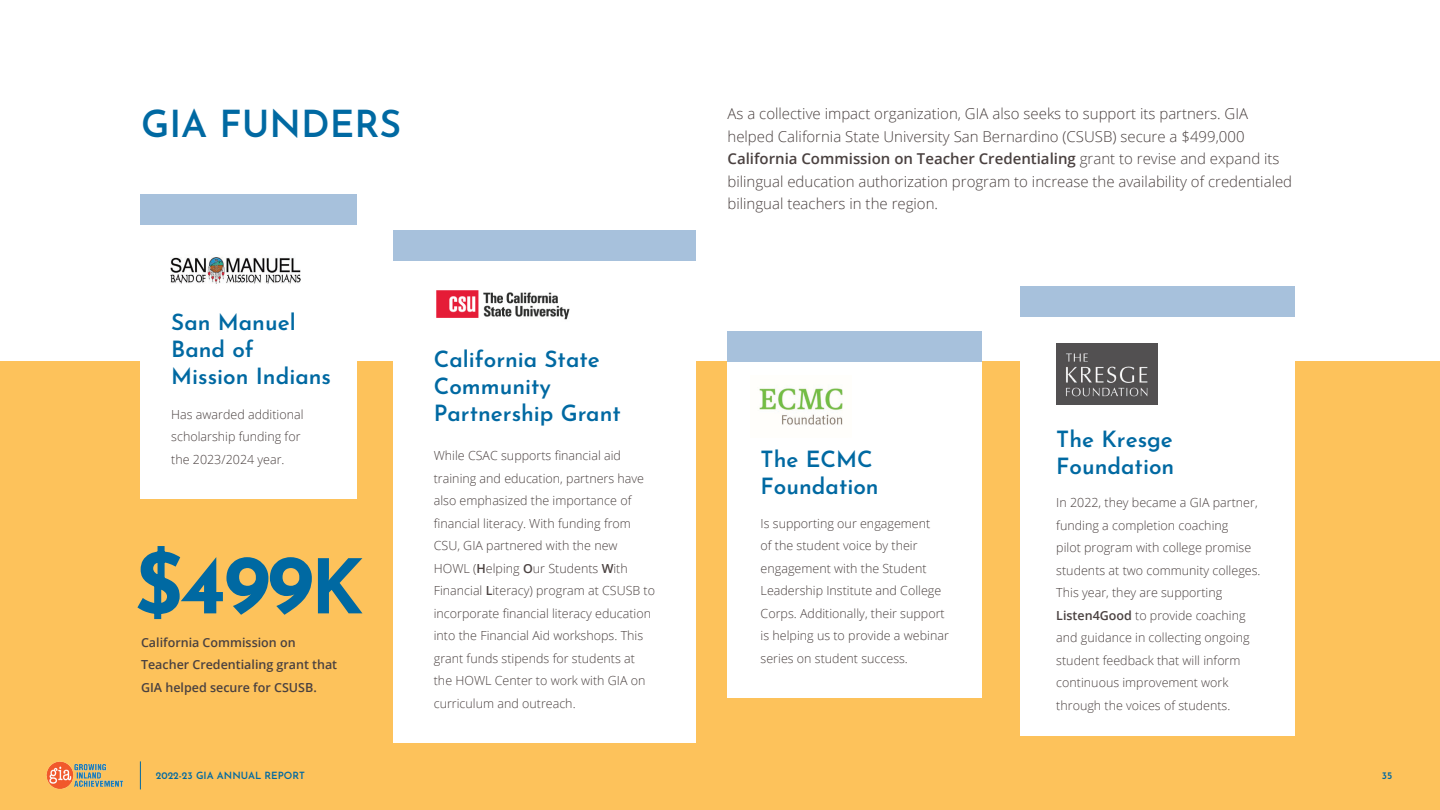
<style>
.page{position:relative;width:1440px;height:810px;background:#fff}
.page>*{position:absolute;margin:0;border:0;box-sizing:border-box;transform-origin:0 0}
.t1{font:100 83.75px "Josefin Sans";color:#0069a2}
.t2{font:100 37.5px "Josefin Sans";color:#0069a2}
.t3{font:100 22.5px/27px "Josefin Sans";color:#0069a2}
.t4{font:300 15px/22.5px "Open Sans";color:#4a4140}
.t5{font:300 12.5px/22.5px "Open Sans";color:#4a4140}
.t6{font:600 12.5px/22.5px "Open Sans";color:#4a4140}
.t7{font:100 10px "Josefin Sans";color:#0069a2}
.s1{font-weight:600}
.s2{font-size:75px}
</style>
<div class="page">
<div style="left:0;top:362px;width:1440px;height:448px;background:#fdc25b"></div>
<img style="left:47px;top:761px;width:77px;height:28px">
<svg style="left:140px;top:761px;width:1px;height:28px"></svg>
<div style="left:140px;top:225px;width:217px;height:274px;background:#fff"></div>
<div style="left:140px;top:195px;width:217px;height:30px;background:#a7c1dc"></div>
<div style="left:394px;top:261px;width:302px;height:481px;background:#fff"></div>
<div style="left:394px;top:231px;width:302px;height:30px;background:#a7c1dc"></div>
<div style="left:728px;top:362px;width:254px;height:336px;background:#fff"></div>
<div style="left:728px;top:332px;width:254px;height:30px;background:#a7c1dc"></div>
<div style="left:1021px;top:316px;width:274px;height:420px;background:#fff"></div>
<div style="left:1021px;top:286px;width:274px;height:30px;background:#a7c1dc"></div>
<img style="left:171px;top:257px;width:130px;height:27px">
<img style="left:759px;top:388px;width:84px;height:37px">
<img style="left:1056px;top:343px;width:101px;height:62px">
<img style="left:436px;top:290px;width:134px;height:30px">
<h2 class="t2" style="left:141px;top:96px;width:262px">GIA FUNDERS</h2>
<p class="t4" style="left:728px;top:102px;width:566px">As a collective impact organization, GIA also seeks to support its partners. GIA helped California State University San Bernardino (CSUSB) secure a $499,000<br><span class="s1">California Commission on Teacher Credentialing</span> grant to revise and expand its bilingual education authorization program to increase the availability of credentialed bilingual teachers in the region.</p>
<h3 class="t3" style="left:171px;top:307px;width:161px">San Manuel<br>Band of<br>Mission Indians</h3>
<p class="t5" style="left:171px;top:403px;width:134px">Has awarded additional scholarship funding for the 2023/2024 year.</p>
<h1 class="t1" style="left:135px;top:522px;width:230px">$499<span class="s2">K</span></h1>
<p class="t6" style="left:141px;top:631px;width:198px">California Commission on<br>Teacher Credentialing grant that<br>GIA helped secure for CSUSB.</p>
<h3 class="t3" style="left:434px;top:343px;width:189px">California State<br>Community<br>Partnership Grant</h3>
<p class="t5" style="left:434px;top:444px;width:223px">While CSAC supports financial aid training and education, partners have also emphasized the importance of financial literacy. With funding from CSU, GIA partnered with the new HOWL (<span class="s1">H</span>elping <span class="s1">O</span>ur Students <span class="s1">W</span>ith Financial <span class="s1">L</span>iteracy) program at CSUSB to incorporate financial literacy education into the Financial Aid workshops. This grant funds stipends for students at the HOWL Center to work with GIA on curriculum and outreach.</p>
<h3 class="t3" style="left:761px;top:444px;width:120px">The ECMC<br>Foundation</h3>
<p class="t5" style="left:761px;top:512px;width:190px">Is supporting our engagement<br>of the student voice by their engagement with the Student<br>Leadership Institute and College<br>Corps. Additionally, their support is helping us to provide a webinar series on student success.</p>
<h3 class="t3" style="left:1056px;top:424px;width:120px">The Kresge<br>Foundation</h3>
<p class="t5" style="left:1056px;top:491px;width:206px">In 2022, they became a GIA partner, funding a completion coaching<br>pilot program with college promise students at two community colleges.<br>This year, they are supporting <span class="s1">Listen4Good</span> to provide coaching and guidance in collecting ongoing student feedback that will inform continuous improvement work through the voices of students.</p>
<p class="t7" style="left:156px;top:768px;width:151px">2022-23 GIA ANNUAL REPORT</p>
<p class="t7" style="left:1382px;top:768px;width:12px">35</p>
</div>
